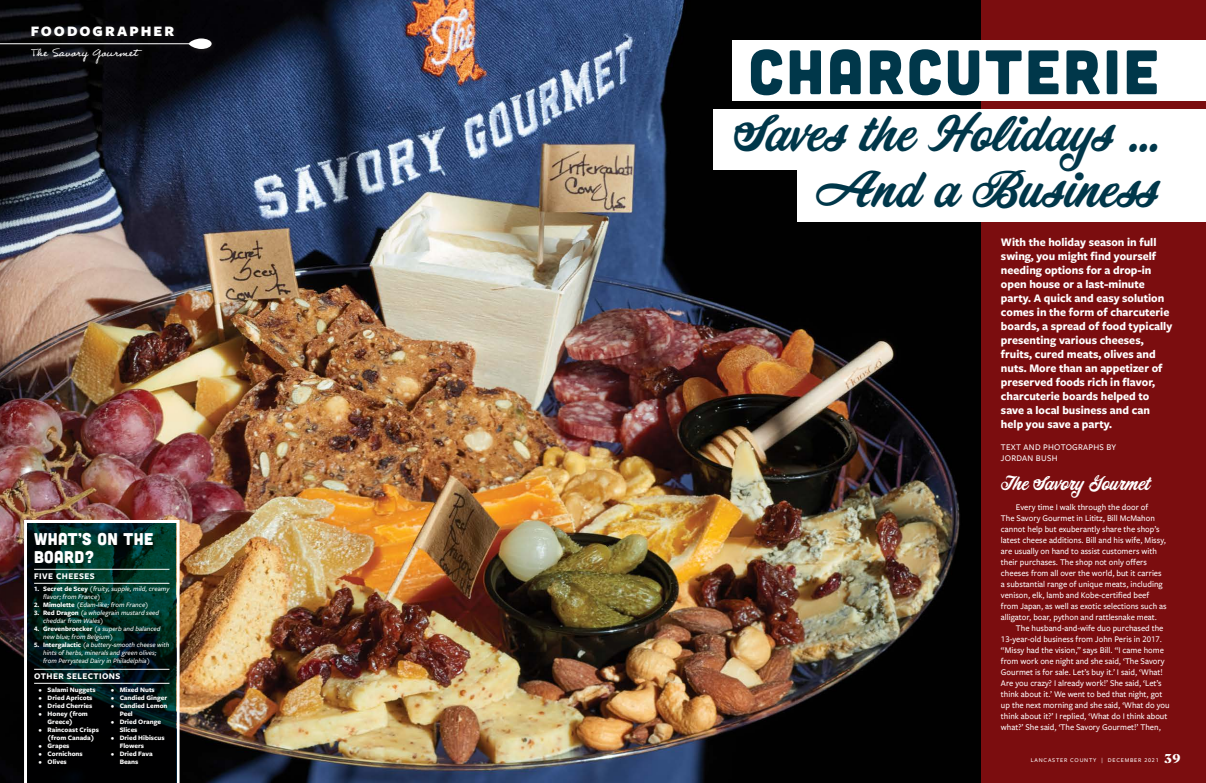
<style>
.page{position:relative;width:1206px;height:783px;background:#fff}
.page>*{position:absolute;margin:0;border:0;box-sizing:border-box;transform-origin:0 0}
.t1{font:62.6px "Cubano";letter-spacing:.05em;color:#00374a}
.t2{font:46.9px/56.3px "Corner Store JF";color:#00374a;text-align:right}
.t3{font:18px "Corner Store JF";color:#fff}
.t4{font:17px/18px "Cubano";letter-spacing:.025em;color:#fff}
.t5{font:900 15px "Freight Sans Pro";letter-spacing:.135em;color:#fff}
.t6{font:14px "Professor";color:#fff}
.t7{font:900 13px "Masqualero";color:#fff}
.t8{font:700 12px/14px "Freight Sans Pro";color:#fff}
.t9{font:500 9px/11px "Freight Sans Pro";color:#fff}
.t10{font:500 9px/11px "Freight Sans Pro";letter-spacing:.03em;color:#fff}
.t11{font:700 9px "Freight Sans Pro";letter-spacing:.05em;color:#fff}
.t12{font:italic 500 7px/8px "Freight Sans Pro";color:#fff}
.t13{font:700 7px/8px "Freight Sans Pro";color:#fff}
.t14{font:500 6px "Freight Sans Pro";letter-spacing:.13em;color:#fff}
.s1{font-weight:700;font-style:normal}
</style>
<div class="page">
<div style="left:603px;top:0;width:603px;height:783px;background:#7b0d0f"></div>
<img style="left:0;top:0;width:980px;height:783px">
<div style="left:0;top:23px;width:218px;height:47px;background:#231f20;opacity:.75"></div>
<hr style="left:0;top:43px;width:196px;height:1px;background:#fff">
<svg style="left:189px;top:38px;width:23px;height:11px"></svg>
<div style="left:732px;top:40px;width:474px;height:61px;background:#fff"></div>
<div style="left:714px;top:109px;width:492px;height:60px;background:#fff"></div>
<div style="left:797px;top:161px;width:409px;height:61px;background:#fff"></div>
<svg style="left:24px;top:520px;width:156px;height:263px;background:#0e2723"></svg>
<hr style="left:34px;top:569px;width:135px;height:1px;background:#fff">
<hr style="left:34px;top:583px;width:135px;height:1px;background:#fff">
<hr style="left:34px;top:669px;width:135px;height:1px;background:#fff">
<hr style="left:34px;top:683px;width:135px;height:1px;background:#fff">
<h3 class="t5" style="left:31px;top:20px;width:145px">FOODOGRAPHER</h3>
<h3 class="t6" style="left:31px;top:43px;width:108px">The Savory Gourmet</h3>
<h3 class="t4" style="left:34px;top:529px;width:121px">WHAT’S ON THE<br>BOARD?</h3>
<p class="t11" style="left:34px;top:569px;width:62px">FIVE CHEESES</p>
<p class="t12" style="left:43px;top:585px;width:128px;text-indent:-9px"><span class="s1">1. Secret de Scey</span> (fruity, supple, mild, creamy flavor; from France)</p>
<p class="t12" style="left:34px;top:601px;width:116px"><span class="s1">2. Mimolette</span> (Edam-like; from France)</p>
<p class="t12" style="left:43px;top:609px;width:118px;text-indent:-9px"><span class="s1">3. Red Dragon</span> (a wholegrain mustard seed cheddar from Wales)</p>
<p class="t12" style="left:43px;top:625px;width:119px;text-indent:-9px"><span class="s1">4. Grevenbroecker</span> (a superb and balanced new blue; from Belgium)</p>
<p class="t12" style="left:43px;top:641px;width:128px;text-indent:-9px"><span class="s1">5. Intergalactic</span> (a buttery-smooth cheese with hints of herbs, minerals and green olives; from Perrystead Dairy in Philadelphia)</p>
<p class="t11" style="left:34px;top:669px;width:88px">OTHER SELECTIONS</p>
<p class="t13" style="left:39px;top:685px;width:59px">• Salami Nuggets</p>
<p class="t13" style="left:39px;top:693px;width:55px">• Dried Apricots</p>
<p class="t13" style="left:39px;top:701px;width:55px">• Dried Cherries</p>
<p class="t13" style="left:48px;top:709px;width:42px;text-indent:-9px">• Honey (from<br>Greece)</p>
<p class="t13" style="left:48px;top:725px;width:53px;text-indent:-9px">• Raincoast Crisps (from Canada)</p>
<p class="t13" style="left:39px;top:741px;width:32px">• Grapes</p>
<p class="t13" style="left:39px;top:749px;width:46px">• Cornichons</p>
<p class="t13" style="left:39px;top:757px;width:30px">• Olives</p>
<p class="t13" style="left:111px;top:685px;width:46px">• Mixed Nuts</p>
<p class="t13" style="left:111px;top:693px;width:58px">• Candied Ginger</p>
<p class="t13" style="left:120px;top:701px;width:49px;text-indent:-9px">• Candied Lemon<br>Peel</p>
<p class="t13" style="left:120px;top:717px;width:43px;text-indent:-9px">• Dried Orange<br>Slices</p>
<p class="t13" style="left:120px;top:733px;width:46px;text-indent:-9px">• Dried Hibiscus<br>Flowers</p>
<p class="t13" style="left:120px;top:749px;width:35px;text-indent:-9px">• Dried Fava<br>Beans</p>
<h1 class="t1" style="left:748px;top:32px;width:412px">CHARCUTERIE</h1>
<h2 class="t2" style="left:734px;top:108px;width:426px">Saves the Holidays …<br>And a Business</h2>
<p class="t8" style="left:1001px;top:234px;width:173px">With the holiday season in full swing, you might find yourself needing options for a drop-in open house or a last-minute party. A quick and easy solution comes in the form of charcuterie boards, a spread of food typically presenting various cheeses, fruits, cured meats, olives and nuts. More than an appetizer of preserved foods rich in flavor, charcuterie boards helped to save a local business and can help you save a party.</p>
<p class="t10" style="left:1001px;top:441px;width:117px">TEXT AND PHOTOGRAPHS BY<br>JORDAN BUSH</p>
<h3 class="t3" style="left:1001px;top:470px;width:150px">The Savory Gourmet</h3>
<p class="t9" style="left:1001px;top:501px;width:167px;text-indent:15px">Every time I walk through the door of<br>The Savory Gourmet in Lititz, Bill McMahon cannot help but exuberantly share the shop’s latest cheese additions. Bill and his wife, Missy, are usually on hand to assist customers with their purchases. The shop not only offers cheeses from all over the world, but it carries a substantial range of unique meats, including venison, elk, lamb and Kobe-certified beef from Japan, as well as exotic selections such as alligator, boar, python and rattlesnake meat.</p>
<p class="t9" style="left:1001px;top:622px;width:170px;text-indent:15px">The husband-and-wife duo purchased the 13-year-old business from John Peris in 2017. “Missy had the vision,” says Bill. “I came home from work one night and she said, ‘The Savory Gourmet is for sale. Let’s buy it.’ I said, ‘What!<br>Are you crazy? I already work!’ She said, ‘Let’s think about it.’ We went to bed that night, got up the next morning and she said, ‘What do you think about it?’ I replied, ‘What do I think about what?’ She said, ‘The Savory Gourmet!’ Then,</p>
<h3 class="t7" style="left:1164px;top:751px;width:18px">39</h3>
<p class="t14" style="left:1031px;top:756px;width:129px">LANCASTER COUNTY | DECEMBER 2021</p>
</div>
